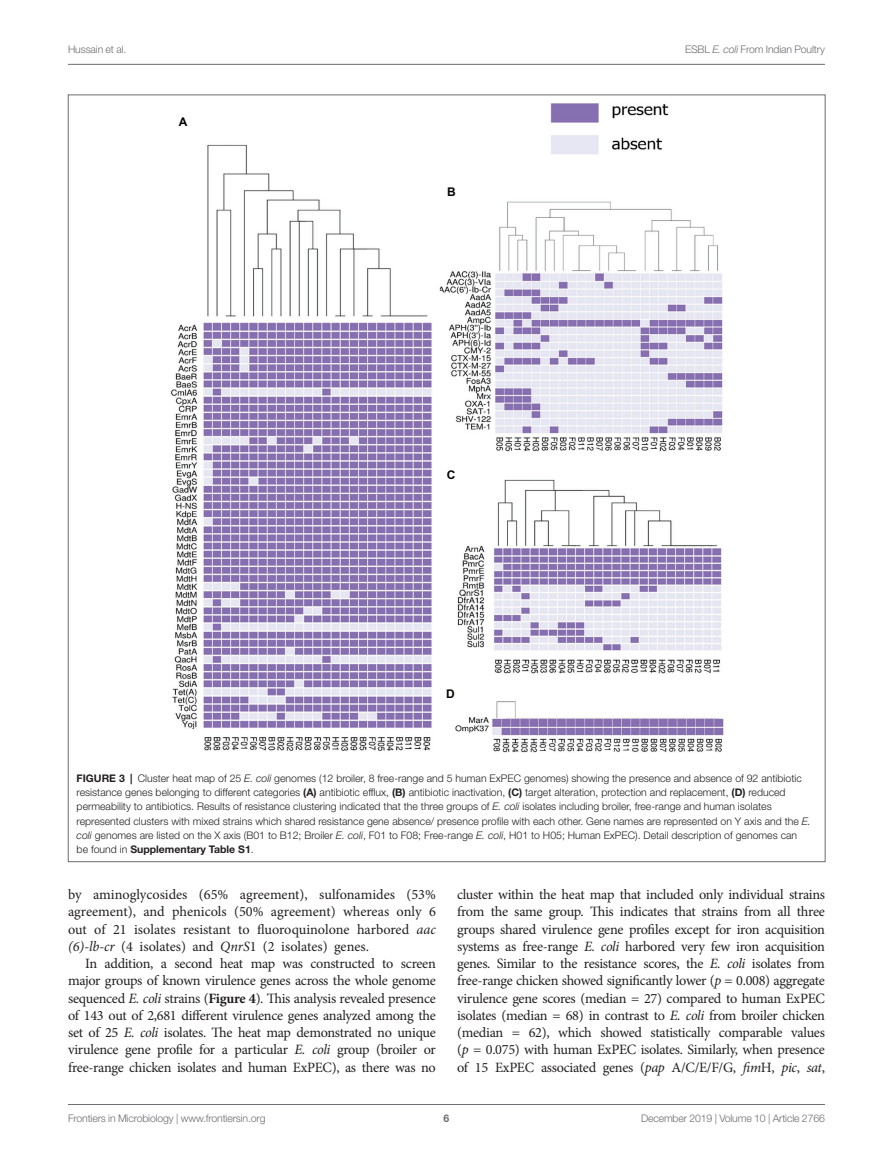
<style>
.page{position:relative;width:893px;height:1170px;background:#fff}
.page>*{position:absolute;margin:0;border:0;box-sizing:border-box;transform-origin:0 0}
.TEXT{font:14.25px/17.2px "Minion Pro";letter-spacing:-.02em;color:#231f20;text-align:justify}
.t1{font:700 12px "Arial";color:#040503}
.FIG_LEG{font:300 10.5px/14.2px "Helvetica Neue LT Std";color:#231f20}
.t2{font:300 10.5px "Helvetica Neue LT Std";letter-spacing:-.015em;color:#6c6d70}
.t3{font:700 10.5px "Helvetica Neue LT Std";color:#6c6d70}
.s1{font-style:italic}
.s2{font-weight:700}
</style>
<div class="page">
<hr style="left:68px;top:64px;width:757px;height:1px;background:#6c6d70">
<hr style="left:68px;top:1104px;width:757px;height:1px;background:#6c6d70">
<img style="left:170px;top:103px;width:553px;height:649px">
<p class="t2" style="left:68px;top:42px;width:60px">Hussain et al.</p>
<p class="t2" style="left:685px;top:42px;width:141px">ESBL <span class="s1">E. coli</span> From Indian Poultry</p>
<p class="t1" style="left:179px;top:113px;width:10px">A</p>
<p class="t1" style="left:447px;top:184px;width:10px">B</p>
<p class="t1" style="left:447px;top:466px;width:10px">C</p>
<p class="t1" style="left:446px;top:686px;width:10px">D</p>
<p class="FIG_LEG" style="left:77px;top:770px;width:736px"><span class="s2">FIGURE 3 |</span> Cluster heat map of 25 <span class="s1">E. coli</span> genomes (12 broiler, 8 free-range and 5 human ExPEC genomes) showing the presence and absence of 92 antibiotic resistance genes belonging to different categories <span class="s2">(A)</span> antibiotic efflux, <span class="s2">(B)</span> antibiotic inactivation, <span class="s2">(C)</span> target alteration, protection and replacement, <span class="s2">(D)</span> reduced permeability to antibiotics. Results of resistance clustering indicated that the three groups of <span class="s1">E. coli</span> isolates including broiler, free-range and human isolates represented clusters with mixed strains which shared resistance gene absence/ presence profile with each other. Gene names are represented on Y axis and the <span class="s1">E. coli</span> genomes are listed on the X axis (B01 to B12; Broiler <span class="s1">E. coli</span>, F01 to F08; Free-range <span class="s1">E. coli</span>, H01 to H05; Human ExPEC). Detail description of genomes can be found in <span class="s2">Supplementary Table S1</span>.</p>
<p class="TEXT" style="left:68px;top:885px;width:369px">by aminoglycosides (65% agreement), sulfonamides (53% agreement), and phenicols (50% agreement) whereas only 6 out of 21 isolates resistant to fluoroquinolone harbored <span class="s1">aac (6)-lb-cr</span> (4 isolates) and <span class="s1">QnrS</span>1 (2 isolates) genes.</p>
<p class="TEXT" style="left:68px;top:954px;width:369px;text-indent:17px">In addition, a second heat map was constructed to screen major groups of known virulence genes across the whole genome sequenced <span class="s1">E. coli</span> strains (<span class="s2">Figure 4</span>). This analysis revealed presence of 143 out of 2,681 different virulence genes analyzed among the set of 25 <span class="s1">E. coli</span> isolates. The heat map demonstrated no unique virulence gene profile for a particular <span class="s1">E. coli</span> group (broiler or free-range chicken isolates and human ExPEC), as there was no</p>
<p class="TEXT" style="left:457px;top:885px;width:369px">cluster within the heat map that included only individual strains from the same group. This indicates that strains from all three groups shared virulence gene profiles except for iron acquisition systems as free-range <span class="s1">E. coli</span> harbored very few iron acquisition genes. Similar to the resistance scores, the <span class="s1">E. coli</span> isolates from free-range chicken showed significantly lower (<span class="s1">p</span> = 0.008) aggregate virulence gene scores (median = 27) compared to human ExPEC isolates (median = 68) in contrast to <span class="s1">E. coli</span> from broiler chicken (median = 62), which showed statistically comparable values (<span class="s1">p</span> = 0.075) with human ExPEC isolates. Similarly, when presence of 15 ExPEC associated genes (<span class="s1">pap</span> A/C/E/F/G, <span class="s1">fim</span>H, <span class="s1">pic</span>, <span class="s1">sat</span>,</p>
<p class="t2" style="left:68px;top:1111px;width:199px">Frontiers in Microbiology | www.frontiersin.org</p>
<p class="t3" style="left:444px;top:1111px;width:7px">6</p>
<p class="t2" style="left:641px;top:1111px;width:185px">December 2019 | Volume 10 | Article 2766</p>
</div>
